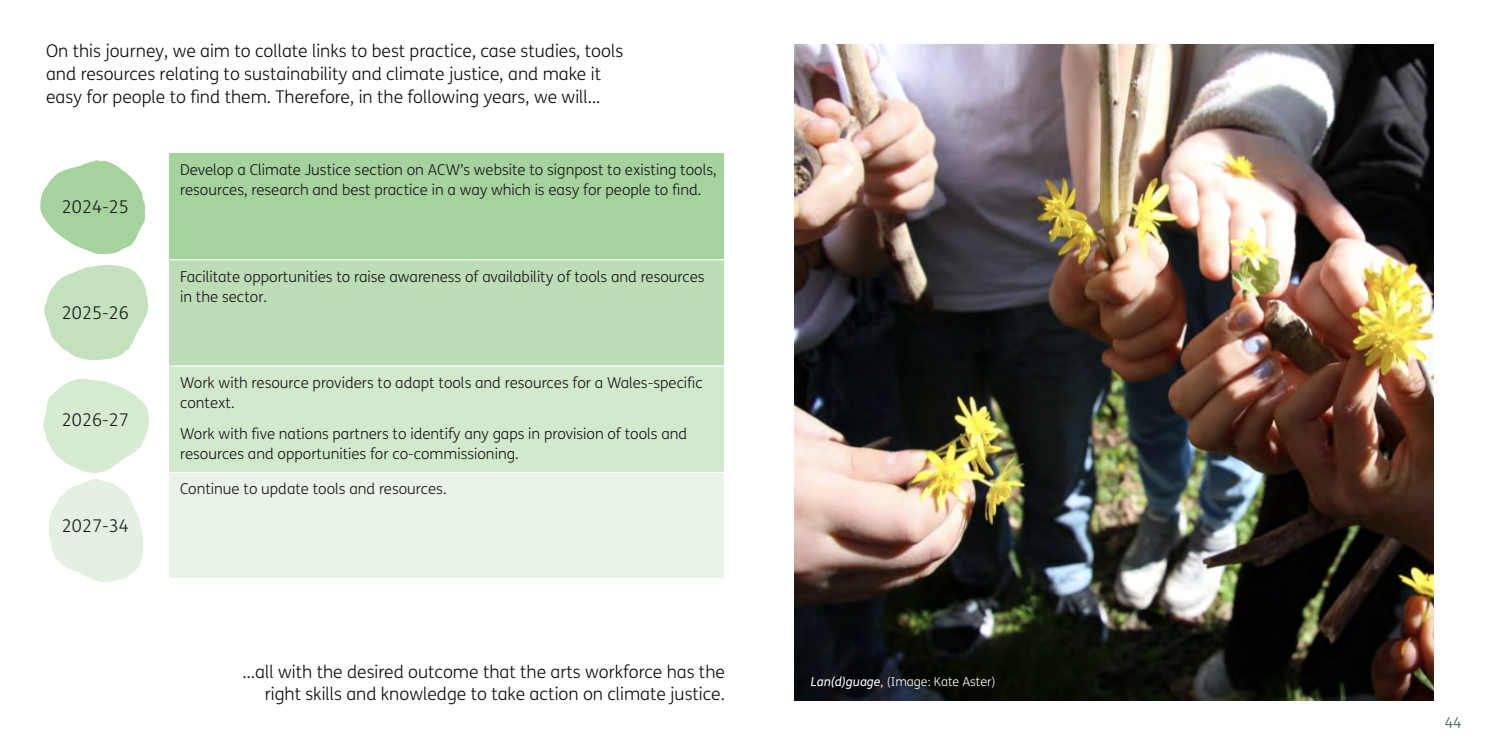
<style>
.page{position:relative;width:1489px;height:745px;background:#fff}
.page>*{position:absolute;margin:0;border:0;box-sizing:border-box;transform-origin:0 0}
.t1{font:300 17.5px/22.5px "FS Me";color:#0d0d0d}
.t2{font:300 17.5px "FS Me";color:#161717}
.t3{font:300 15px/20px "FS Me";color:#161717}
.t4{font:300 15px "FS Me";color:#39565e}
.t5{font:300 12.5px "FS Me";color:#fff}
.s1{font-weight:400;font-style:italic}
</style>
<div class="page">
<svg style="left:40px;top:160px;width:109px;height:422px"></svg>
<div style="left:169px;top:153px;width:555px;height:106px;background:#a6d29e"></div>
<div style="left:169px;top:259px;width:555px;height:107px;background:#bcddb6"></div>
<div style="left:169px;top:366px;width:555px;height:106px;background:#d3e9ce"></div>
<div style="left:169px;top:472px;width:555px;height:106px;background:#e9f4e7"></div>
<hr style="left:169px;top:471px;width:555px;height:2px;background:#fff">
<hr style="left:169px;top:259px;width:555px;height:1px;background:#fff">
<hr style="left:169px;top:365px;width:555px;height:1px;background:#fff">
<img style="left:795px;top:44px;width:637px;height:655px">
<p class="t1" style="left:46px;top:40px;width:578px">On this journey, we aim to collate links to best practice, case studies, tools and resources relating to sustainability and climate justice, and make it easy for people to find them. Therefore, in the following years, we will...</p>
<p class="t2" style="left:62px;top:195px;width:68px">2024-25</p>
<p class="t2" style="left:62px;top:301px;width:68px">2025-26</p>
<p class="t2" style="left:62px;top:407px;width:68px">2026-27</p>
<p class="t2" style="left:62px;top:514px;width:68px">2027-34</p>
<p class="t3" style="left:180px;top:159px;width:538px">Develop a Climate Justice section on ACW’s website to signpost to existing tools, resources, research and best practice in a way which is easy for people to find.</p>
<p class="t3" style="left:180px;top:266px;width:526px">Facilitate opportunities to raise awareness of availability of tools and resources in the sector.</p>
<p class="t3" style="left:180px;top:372px;width:524px">Work with resource providers to adapt tools and resources for a Wales-specific context.</p>
<p class="t3" style="left:180px;top:422px;width:508px">Work with five nations partners to identify any gaps in provision of tools and resources and opportunities for co-commissioning.</p>
<p class="t3" style="left:180px;top:478px;width:268px">Continue to update tools and resources.</p>
<p class="t1" style="left:243px;top:659px;width:484px;text-align:right">…all with the desired outcome that the arts workforce has the right skills and knowledge to take action on climate justice.</p>
<p class="t5" style="left:811px;top:672px;width:186px"><span class="s1">Lan(d)guage</span>, (Image: Kate Aster)</p>
<p class="t4" style="left:1444px;top:712px;width:19px">44</p>
</div>
